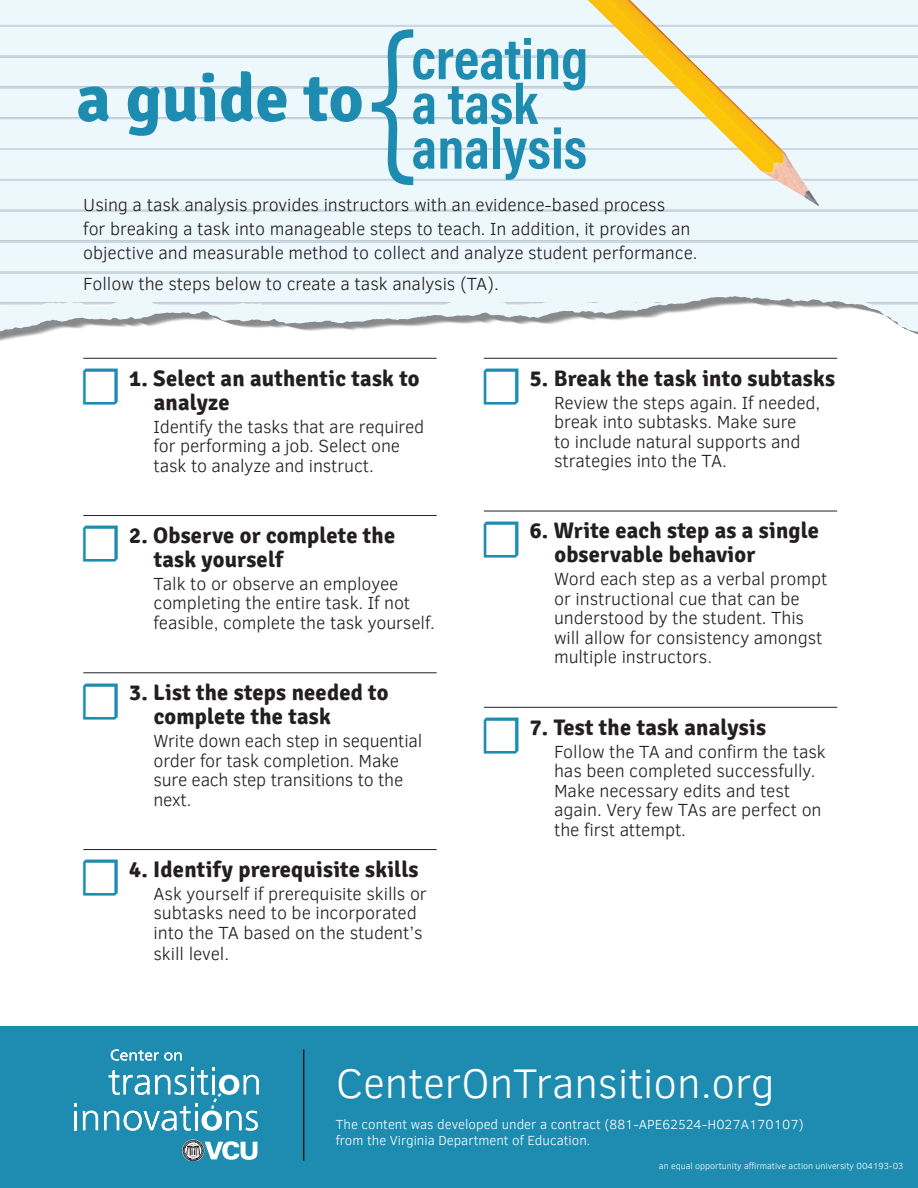
<style>
.page{position:relative;width:918px;height:1188px;background:#fff}
.page>*{position:absolute;margin:0;border:0;box-sizing:border-box;transform-origin:0 0}
.t1{font:700 67.5px "Signika";color:#1d8cb0}
.t2{font:700 58.05px "Acumin Pro Cond";color:#1d8cb0}
.t3{font:300 42.45px "Clear Sans";color:#fff}
.t4{font:700 22.5px/24px "Signika";letter-spacing:.01em;color:#231f20}
.t5{font:300 18px/19.5px "Clear Sans";letter-spacing:-.005em;color:#231f20}
.t6{font:300 13.5px/16.2px "Clear Sans";color:#fff}
.t7{font:300 9px "Clear Sans";color:#fff}
.s1{font-family:"Acumin Pro Cond";font-size:58.05px}
.s2{font-family:"Acumin Pro";font-weight:400;font-size:42.75px;color:#1d8cb0}
</style>
<div class="page">
<div style="left:0;top:57px;width:918px;height:29px;background:#ebf8fd"></div>
<div style="left:0;top:88px;width:918px;height:29px;background:#ebf8fd"></div>
<div style="left:0;top:119px;width:918px;height:29px;background:#ebf8fd"></div>
<div style="left:0;top:212px;width:918px;height:29px;background:#ebf8fd"></div>
<div style="left:0;top:181px;width:918px;height:29px;background:#ebf8fd"></div>
<div style="left:0;top:150px;width:918px;height:29px;background:#ebf8fd"></div>
<div style="left:0;top:242px;width:918px;height:29px;background:#ebf8fd"></div>
<div style="left:0;top:0;width:918px;height:56px;background:#edf8fd"></div>
<hr style="left:0;top:56px;width:918px;height:1px;background:#c4d2e1">
<hr style="left:0;top:25px;width:918px;height:2px;background:#c4d2e1">
<hr style="left:0;top:179px;width:918px;height:2px;background:#c4d2e1">
<hr style="left:0;top:210px;width:918px;height:2px;background:#c4d2e1">
<hr style="left:0;top:241px;width:918px;height:1px;background:#c4d2e1">
<hr style="left:0;top:271px;width:918px;height:2px;background:#c4d2e1">
<svg style="left:0;top:273px;width:918px;height:14px;background:#eaf5fa"></svg>
<hr style="left:0;top:148px;width:918px;height:2px;background:#c4d2e1">
<hr style="left:0;top:86px;width:918px;height:2px;background:#c4d2e1">
<hr style="left:0;top:117px;width:918px;height:2px;background:#c4d2e1">
<svg style="left:0;top:287px;width:918px;height:54px;fill:#edf8fd"></svg>
<div style="left:0;top:1027px;width:918px;height:161px;background:#1d8cb0"></div>
<svg style="left:111px;top:1049px;width:71px;height:12px"></svg>
<hr style="left:303px;top:1049px;width:1px;height:112px;background:#231f20">
<hr style="left:83px;top:358px;width:354px;height:1px;background:#231f20">
<hr style="left:83px;top:515px;width:354px;height:1px;background:#231f20">
<hr style="left:83px;top:672px;width:354px;height:1px;background:#231f20">
<hr style="left:83px;top:849px;width:354px;height:1px;background:#231f20">
<hr style="left:484px;top:358px;width:353px;height:1px;background:#231f20">
<hr style="left:484px;top:511px;width:353px;height:1px;background:#231f20">
<hr style="left:484px;top:707px;width:353px;height:1px;background:#231f20">
<svg style="left:372px;top:29px;width:41px;height:156px"></svg>
<img style="left:588px;top:0;width:232px;height:206px">
<svg style="left:75px;top:1067px;width:184px;height:64px"></svg>
<svg style="left:183px;top:1140px;width:74px;height:21px"></svg>
<h1 class="t2" style="left:411px;top:21px;width:178px">creating</h1>
<h1 class="t1" style="left:76px;top:58px;width:463px">a guide to <span class="s1">a task</span></h1>
<h1 class="t2" style="left:411px;top:110px;width:177px">analysis</h1>
<p class="t5" style="left:83px;top:193px;width:616px;line-height:24px">Using a task analysis provides instructors with an evidence-based process<br>for breaking a task into manageable steps to teach. In addition, it provides an objective and measurable method to collect and analyze student performance.</p>
<p class="t5" style="left:83px;top:274px;width:417px">Follow the steps below to create a task analysis (TA).</p>
<h2 class="t4" style="left:154px;top:366px;width:267px;text-indent:-75px"><span class="s2">☐</span> 1. Select an authentic task to analyze</h2>
<p class="t5" style="left:154px;top:417px;width:272px">Identify the tasks that are required for performing a job. Select one task to analyze and instruct.</p>
<h2 class="t4" style="left:154px;top:524px;width:243px;text-indent:-75px"><span class="s2">☐</span> 2. Observe or complete the task yourself</h2>
<p class="t5" style="left:154px;top:574px;width:283px">Talk to or observe an employee completing the entire task. If not feasible, complete the task yourself.</p>
<h2 class="t4" style="left:154px;top:681px;width:236px;text-indent:-75px"><span class="s2">☐</span> 3. List the steps needed to complete the task</h2>
<p class="t5" style="left:154px;top:731px;width:270px">Write down each step in sequential order for task completion. Make sure each step transitions to the next.</p>
<h2 class="t4" style="left:79px;top:858px;width:341px"><span class="s2">☐</span> 4. Identify prerequisite skills</h2>
<p class="t5" style="left:154px;top:884px;width:275px;line-height:20px">Ask yourself if prerequisite skills or subtasks need to be incorporated into the TA based on the student’s skill level.</p>
<h2 class="t4" style="left:479px;top:366px;width:357px"><span class="s2">☐</span> 5. Break the task into subtasks</h2>
<p class="t5" style="left:554px;top:393px;width:268px">Review the steps again. If needed, break into subtasks. Make sure<br>to include natural supports and strategies into the TA.</p>
<h2 class="t4" style="left:479px;top:519px;width:341px;text-align:center"><span class="s2">☐</span> 6. Write each step as a single observable behavior</h2>
<p class="t5" style="left:554px;top:569px;width:275px">Word each step as a verbal prompt or instructional cue that can be understood by the student. This will allow for consistency amongst multiple instructors.</p>
<h2 class="t4" style="left:479px;top:715px;width:288px"><span class="s2">☐</span> 7. Test the task analysis</h2>
<p class="t5" style="left:554px;top:742px;width:273px">Follow the TA and confirm the task has been completed successfully.<br>Make necessary edits and test again. Very few TAs are perfect on the first attempt.</p>
<p class="t3" style="left:336px;top:1055px;width:440px">CenterOnTransition.org</p>
<p class="t6" style="left:336px;top:1116px;width:470px">The content was developed under a contract (881-APE62524-H027A170107) from the Virginia Department of Education.</p>
<p class="t7" style="left:659px;top:1160px;width:246px">an equal opportunity affirmative action university 004193-03</p>
</div>
